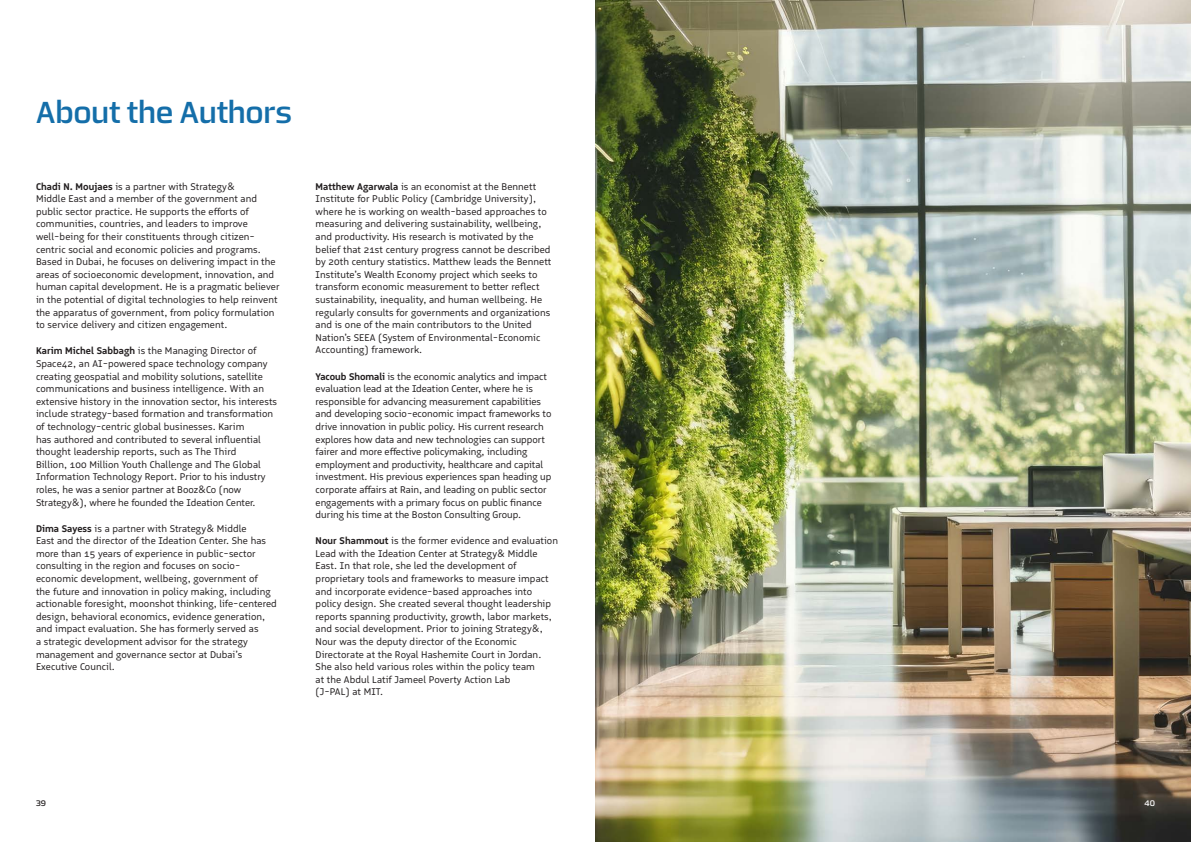
<style>
.page{position:relative;width:1191px;height:842px;background:#fff}
.page>*{position:absolute;margin:0;border:0;box-sizing:border-box;transform-origin:0 0}
.Chapter_title_blue{font:30px "Certo Sans";letter-spacing:-.015em;color:#146ea9}
.Body_text_black{font:10px/12.6px "Logical";letter-spacing:.01em;color:#231f20}
.t1{font:8px "Certo Sans";color:#231f20}
.t2{font:8px "Certo Sans";color:#fff}
.s1{font-weight:700}
</style>
<div class="page">
<img style="left:595px;top:0;width:596px;height:842px">
<p class="Chapter_title_blue" style="left:36px;top:93px;width:257px">About the Authors</p>
<p class="Body_text_black" style="left:36px;top:180px;width:245px"><span class="s1">Chadi N. Moujaes</span> is a partner with Strategy&amp;<br>Middle East and a member of the government and public sector practice. He supports the efforts of communities, countries, and leaders to improve well-being for their constituents through citizen&shy;centric social and economic policies and programs.<br>Based in Dubai, he focuses on delivering impact in the areas of socioeconomic development, innovation, and human capital development. He is a pragmatic believer in the potential of digital technologies to help reinvent the apparatus of government, from policy formulation to service delivery and citizen engagement.</p>
<p class="Body_text_black" style="left:36px;top:344px;width:242px"><span class="s1">Karim Michel Sabbagh</span> is the Managing Director of Space42, an AI-powered space technology company creating geospatial and mobility solutions, satellite communications and business intelligence. With an extensive history in the innovation sector, his interests include strategy-based formation and transformation of technology-centric global businesses. Karim<br>has authored and contributed to several influential thought leadership reports, such as The Third<br>Billion, 100 Million Youth Challenge and The Global Information Technology Report. Prior to his industry roles, he was a senior partner at Booz&amp;Co (now Strategy&amp;), where he founded the Ideation Center.</p>
<p class="Body_text_black" style="left:36px;top:522px;width:242px"><span class="s1">Dima Sayess</span> is a partner with Strategy&amp; Middle<br>East and the director of the Ideation Center. She has more than 15 years of experience in public-sector consulting in the region and focuses on socio&shy;economic development, wellbeing, government of<br>the future and innovation in policy making, including actionable foresight, moonshot thinking, life-centered design, behavioral economics, evidence generation, and impact evaluation. She has formerly served as<br>a strategic development advisor for the strategy management and governance sector at Dubai’s Executive Council.</p>
<p class="Body_text_black" style="left:316px;top:180px;width:237px"><span class="s1">Matthew Agarwala</span> is an economist at the Bennett Institute for Public Policy (Cambridge University), where he is working on wealth-based approaches to measuring and delivering sustainability, wellbeing, and productivity. His research is motivated by the belief that 21st century progress cannot be described by 20th century statistics. Matthew leads the Bennett Institute’s Wealth Economy project which seeks to transform economic measurement to better reflect sustainability, inequality, and human wellbeing. He regularly consults for governments and organizations and is one of the main contributors to the United Nation’s SEEA (System of Environmental-Economic Accounting) framework.</p>
<p class="Body_text_black" style="left:316px;top:370px;width:237px"><span class="s1">Yacoub Shomali</span> is the economic analytics and impact evaluation lead at the Ideation Center, where he is responsible for advancing measurement capabilities and developing socio-economic impact frameworks to drive innovation in public policy. His current research explores how data and new technologies can support fairer and more effective policymaking, including employment and productivity, healthcare and capital investment. His previous experiences span heading up corporate affairs at Rain, and leading on public sector engagements with a primary focus on public finance during his time at the Boston Consulting Group.</p>
<p class="Body_text_black" style="left:316px;top:534px;width:244px"><span class="s1">Nour Shammout</span> is the former evidence and evaluation Lead with the Ideation Center at Strategy&amp; Middle East. In that role, she led the development of proprietary tools and frameworks to measure impact and incorporate evidence-based approaches into policy design. She created several thought leadership reports spanning productivity, growth, labor markets, and social development. Prior to joining Strategy&amp;, Nour was the deputy director of the Economic Directorate at the Royal Hashemite Court in Jordan.<br>She also held various roles within the policy team<br>at the Abdul Latif Jameel Poverty Action Lab<br>(J-PAL) at MIT.</p>
<p class="t1" style="left:36px;top:798px;width:11px">39</p>
<p class="t2" style="left:1144px;top:798px;width:12px">40</p>
</div>
